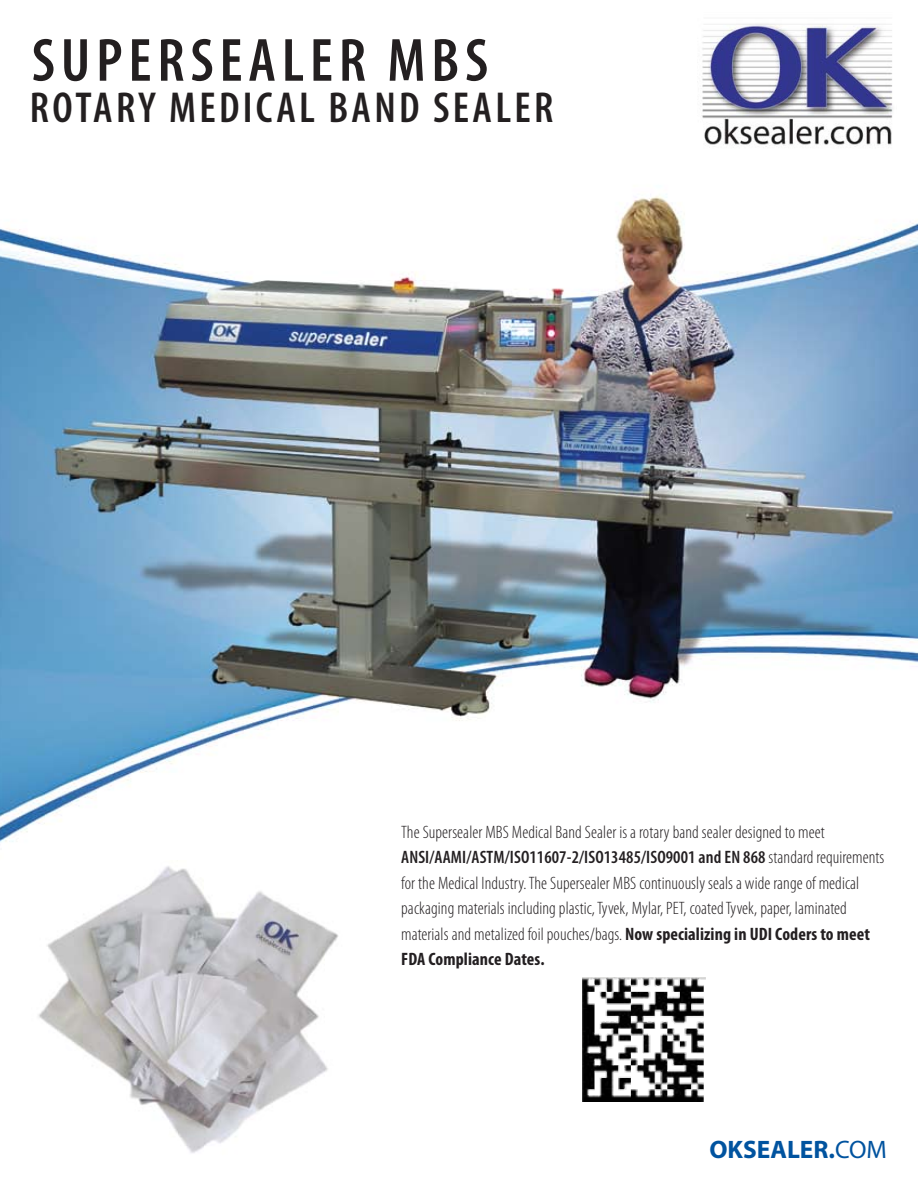
<style>
.page{position:relative;width:918px;height:1188px;background:#fff}
.page>*{position:absolute;margin:0;border:0;box-sizing:border-box;transform-origin:0 0}
.t1{font:600 condensed 61.5px "Myriad Pro";letter-spacing:.095em;color:#231f20}
.t2{font:600 condensed 43.5px "Myriad Pro";letter-spacing:.075em;color:#231f20}
.t3{font:700 25.35px "Myriad";color:#00539f}
.t4{font:300 condensed 18px/25.5px "Myriad Pro";letter-spacing:.005em;color:#231f21}
.s1{font-weight:600}
.s2{font-weight:700}
.s3{font-weight:400}
</style>
<div class="page">
<img style="left:0;top:196px;width:918px;height:906px">
<img style="left:32px;top:861px;width:321px;height:292px">
<img style="left:702px;top:23px;width:191px;height:124px">
<img style="left:582px;top:978px;width:123px;height:123px">
<p class="t1" style="left:32px;top:27px;width:458px">SUPERSEALER MBS</p>
<p class="t2" style="left:30px;top:84px;width:525px">ROTARY MEDICAL BAND SEALER</p>
<p class="t4" style="left:401px;top:819px;width:485px">The Supersealer MBS Medical Band Sealer is a rotary band sealer designed to meet <span class="s1">ANSI/AAMI/ASTM/ISO11607-2/ISO13485/ISO9001 and EN 868</span> standard requirements for the Medical Industry. The Supersealer MBS continuously seals a wide range of medical packaging materials including plastic, Tyvek, Mylar, PET, coated Tyvek, paper, laminated materials and metalized foil pouches/bags. <span class="s2">Now specializing in UDI Coders to meet FDA Compliance Dates.</span></p>
<p class="t3" style="left:709px;top:1136px;width:179px">OKSEALER.<span class="s3">COM</span></p>
</div>
